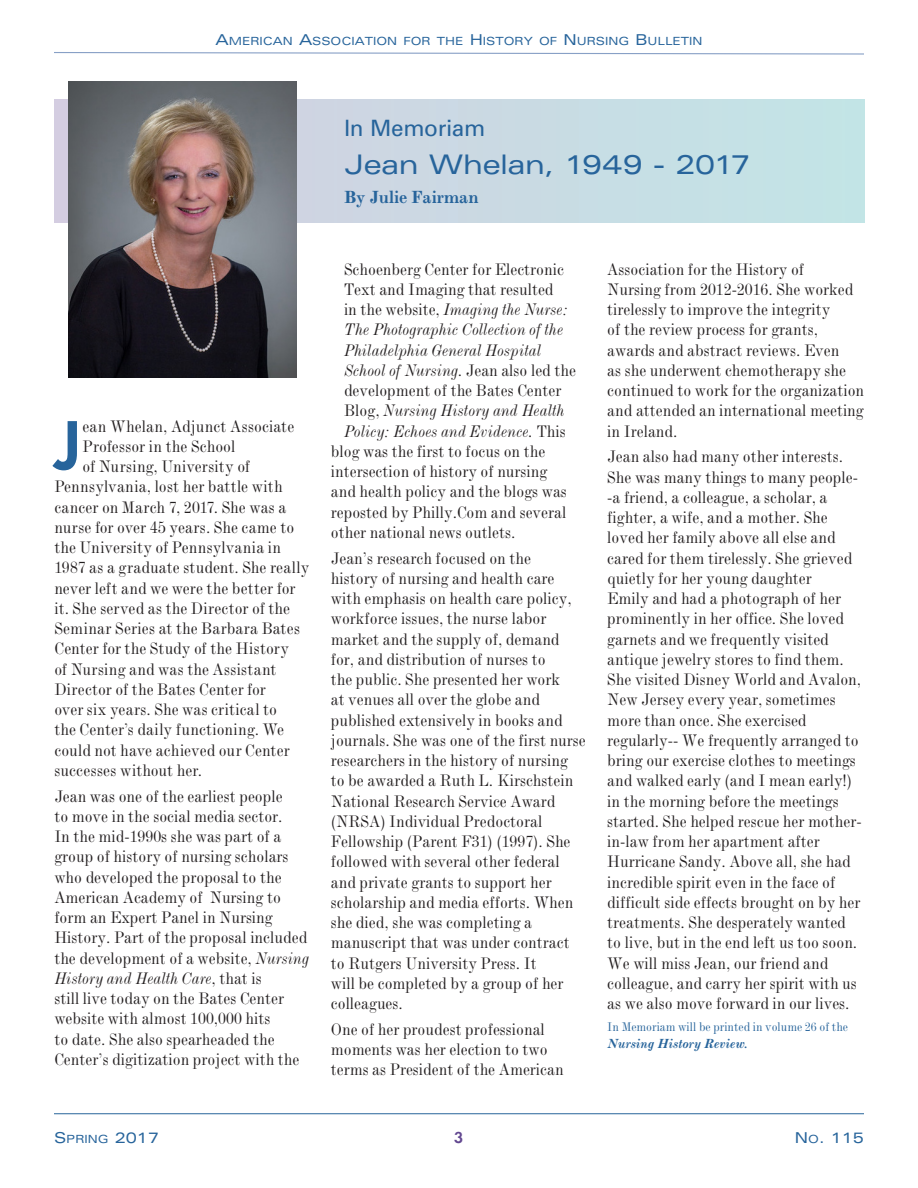
<style>
.page{position:relative;width:918px;height:1188px;background:#fff}
.page>*{position:absolute;margin:0;border:0;box-sizing:border-box;transform-origin:0 0}
.body_drop_cap{font:600 72.15px "Futura T";color:#27649b}
.headline18{font:expanded 27px "Univers";letter-spacing:-.015em;color:#27649b}
.headline_15{font:22.5px "Univers";letter-spacing:-.015em;color:#27649b}
.body{font:condensed 18px/20.2px "Modern";color:#231f20}
.body_drop_cap-2{font:condensed 18px "Modern";letter-spacing:.005em;color:#231f20}
.body-2{font:italic condensed 18px "Modern";letter-spacing:.005em;color:#231f20}
.byline{font:700 18px "Modern";color:#27649b}
.t1{font:600 16.5px "Futura T";color:#624790}
.t2{font:expanded 15px "Univers";color:#27649b}
.body-3{font:condensed 13.5px/16.5px "Modern";color:#27649b}
.t3{font:expanded 11.25px "Univers";color:#27649b}
.s1{font-size:15px}
.s2{font-style:italic}
.s3{font-style:normal}
.s4{font-weight:700;font-style:italic;font-stretch:normal}
.s5{font-size:11.25px}
</style>
<div class="page">
<svg style="left:54px;top:52px;width:810px;height:3px"></svg>
<hr style="left:54px;top:1113px;width:810px;height:1px;background:#27649b">
<div style="left:54px;top:99px;width:810px;height:123px;background:#c8dce5"></div>
<img style="left:68px;top:81px;width:229px;height:297px">
<p class="t3" style="left:215px;top:34px;width:489px"><span class="s1">A</span>MERICAN <span class="s1">A</span>SSOCIATION FOR THE <span class="s1">H</span> ISTORY OF <span class="s1">N</span> URSING <span class="s1">B</span>ULLETIN</p>
<p class="headline_15" style="left:344px;top:115px;width:143px">In Memoriam</p>
<p class="headline18" style="left:344px;top:149px;width:408px">Jean Whelan, 1949 - 2017</p>
<p class="byline" style="left:344px;top:186px;width:136px">By Julie Fairman</p>
<p class="body_drop_cap" style="left:54px;top:402px;width:30px">J</p>
<p class="body_drop_cap-2" style="left:83px;top:416px;width:213px">ean Whelan, Adjunct Associate</p>
<p class="body_drop_cap-2" style="left:83px;top:436px;width:154px">Professor in the School</p>
<p class="body_drop_cap-2" style="left:83px;top:456px;width:169px">of Nursing, University of</p>
<p class="body_drop_cap-2" style="left:54px;top:477px;width:230px">Pennsylvania, lost her battle with</p>
<p class="body_drop_cap-2" style="left:54px;top:497px;width:234px">cancer on March 7, 2017. She was a</p>
<p class="body_drop_cap-2" style="left:54px;top:517px;width:242px">nurse for over 45 years. She came to</p>
<p class="body_drop_cap-2" style="left:54px;top:537px;width:228px">the University of Pennsylvania in</p>
<p class="body_drop_cap-2" style="left:54px;top:558px;width:257px">1987 as a graduate student. She really</p>
<p class="body_drop_cap-2" style="left:54px;top:578px;width:243px">never left and we were the better for</p>
<p class="body_drop_cap-2" style="left:54px;top:598px;width:237px">it. She served as the Director of the</p>
<p class="body_drop_cap-2" style="left:54px;top:618px;width:247px">Seminar Series at the Barbara Bates</p>
<p class="body_drop_cap-2" style="left:54px;top:639px;width:236px">Center for the Study of the History</p>
<p class="body_drop_cap-2" style="left:54px;top:659px;width:224px">of Nursing and was the Assistant</p>
<p class="body_drop_cap-2" style="left:54px;top:679px;width:213px">Director of the Bates Center for</p>
<p class="body_drop_cap-2" style="left:54px;top:699px;width:224px">over six years. She was critical to</p>
<p class="body_drop_cap-2" style="left:54px;top:720px;width:231px">the Center’s daily functioning. We</p>
<p class="body_drop_cap-2" style="left:54px;top:740px;width:237px">could not have achieved our Center</p>
<p class="body_drop_cap-2" style="left:54px;top:760px;width:149px">successes without her.</p>
<p class="body" style="left:54px;top:786px;width:256px">Jean was one of the earliest people<br>to move in the social media sector.<br>In the mid-1990s she was part of a group of history of nursing scholars who developed the proposal to the American Academy of Nursing to form an Expert Panel in Nursing History. Part of the proposal included the development of a website, <span class="s2">Nursing History and Health Care</span>, that is<br>still live today on the Bates Center website with almost 100,000 hits<br>to date. She also spearheaded the Center’s digitization project with the</p>
<p class="body" style="left:344px;top:259px;width:222px">Schoenberg Center for Electronic</p>
<p class="body" style="left:344px;top:279px;width:211px">Text and Imaging that resulted</p>
<p class="body-2" style="left:344px;top:300px;width:226px"><span class="s3">in the website,</span> Imaging the Nurse:</p>
<p class="body-2" style="left:344px;top:320px;width:221px">The Photographic Collection of the</p>
<p class="body-2" style="left:344px;top:340px;width:199px">Philadelphia General Hospital</p>
<p class="body-2" style="left:344px;top:360px;width:234px">School of Nursing<span class="s3">. Jean also led the</span></p>
<p class="body" style="left:344px;top:381px;width:219px">development of the Bates Center</p>
<p class="body-2" style="left:344px;top:401px;width:222px"><span class="s3">Blog,</span> Nursing History and Health</p>
<p class="body-2" style="left:344px;top:421px;width:223px">Policy: Echoes and Evidence. <span class="s3">This</span></p>
<p class="body" style="left:331px;top:441px;width:216px">blog was the first to focus on the</p>
<p class="body" style="left:331px;top:462px;width:218px">intersection of history of nursing</p>
<p class="body" style="left:331px;top:482px;width:238px">and health policy and the blogs was</p>
<p class="body" style="left:331px;top:502px;width:237px">reposted by Philly.Com and several</p>
<p class="body" style="left:331px;top:522px;width:186px">other national news outlets.</p>
<p class="body" style="left:331px;top:548px;width:256px">Jean’s research focused on the<br>history of nursing and health care with emphasis on health care policy, workforce issues, the nurse labor market and the supply of, demand for, and distribution of nurses to<br>the public. She presented her work<br>at venues all over the globe and published extensively in books and journals. She was one of the first nurse researchers in the history of nursing to be awarded a Ruth L. Kirschstein National Research Service Award (NRSA) Individual Predoctoral Fellowship (Parent F31) (1997). She followed with several other federal and private grants to support her scholarship and media efforts. When she died, she was completing a manuscript that was under contract to Rutgers University Press. It<br>will be completed by a group of her colleagues.</p>
<p class="body" style="left:331px;top:1019px;width:234px">One of her proudest professional moments was her election to two terms as President of the American</p>
<p class="body" style="left:607px;top:259px;width:258px">Association for the History of<br>Nursing from 2012-2016. She worked tirelessly to improve the integrity<br>of the review process for grants, awards and abstract reviews. Even<br>as she underwent chemotherapy she continued to work for the organization and attended an international meeting in Ireland.</p>
<p class="body" style="left:607px;top:447px;width:256px">Jean also had many other interests.<br>She was many things to many people--a friend, a colleague, a scholar, a fighter, a wife, and a mother. She loved her family above all else and cared for them tirelessly. She grieved quietly for her young daughter<br>Emily and had a photograph of her prominently in her office. She loved garnets and we frequently visited antique jewelry stores to find them.<br>She visited Disney World and Avalon, New Jersey every year, sometimes more than once. She exercised regularly-- We frequently arranged to bring our exercise clothes to meetings and walked early (and I mean early!) in the morning before the meetings started. She helped rescue her mother&shy;in-law from her apartment after Hurricane Sandy. Above all, she had incredible spirit even in the face of difficult side effects brought on by her treatments. She desperately wanted to live, but in the end left us too soon.<br>We will miss Jean, our friend and colleague, and carry her spirit with us as we also move forward in our lives.</p>
<p class="body-3" style="left:607px;top:1019px;width:242px">In Memoriam will be printed in volume 26 of the<br><span class="s4">Nursing History Review.</span></p>
<p class="t2" style="left:54px;top:1128px;width:107px">S<span class="s5">PRING</span> 2017</p>
<p class="t1" style="left:454px;top:1128px;width:11px">3</p>
<p class="t2" style="left:795px;top:1128px;width:71px">N<span class="s5">O</span>. 115</p>
</div>
